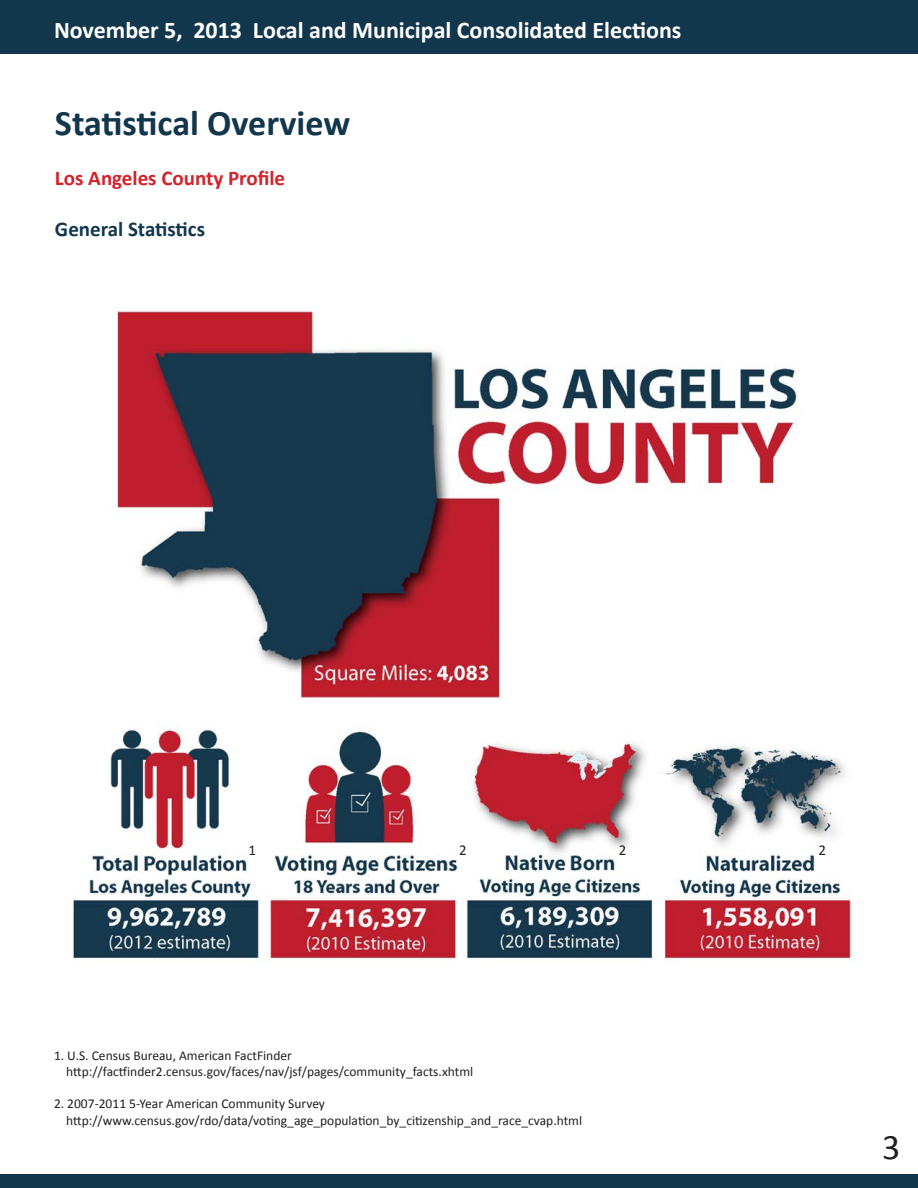
<style>
.page{position:relative;width:918px;height:1188px;background:#fff}
.page>*{position:absolute;margin:0;border:0;box-sizing:border-box;transform-origin:0 0}
.t1{font:700 36px "Calibri";color:#12374c}
.t2{font:36px "Calibri";color:#231f20}
.t3{font:700 24px "Calibri";color:#fff}
.t4{font:700 21px "Calibri";color:#d1232a}
.t5{font:700 21px "Calibri";color:#12374c}
.t6{font:15px "Calibri";color:#231f20}
.t7{font:13.5px "Calibri";color:#231f20}
</style>
<div class="page">
<div style="left:0;top:0;width:918px;height:54px;background:#12374c"></div>
<div style="left:0;top:1174px;width:918px;height:14px;background:#12374c"></div>
<img style="left:72px;top:308px;width:787px;height:652px">
<h2 class="t3" style="left:54px;top:14px;width:629px">November 5, 2013 Local and Municipal Consolidated Elections</h2>
<p class="t1" style="left:55px;top:100px;width:297px">Statistical Overview</p>
<p class="t4" style="left:55px;top:165px;width:232px">Los Angeles County Profile</p>
<p class="t5" style="left:55px;top:215px;width:152px">General Statistics</p>
<p class="t6" style="left:248px;top:840px;width:9px">1</p>
<p class="t6" style="left:459px;top:840px;width:9px">2</p>
<p class="t6" style="left:619px;top:840px;width:9px">2</p>
<p class="t6" style="left:819px;top:840px;width:9px">2</p>
<p class="t7" style="left:54px;top:1047px;width:239px">1. U.S. Census Bureau, American FactFinder</p>
<p class="t7" style="left:66px;top:1063px;width:409px">http://factfinder2.census.gov/faces/nav/jsf/pages/community_facts.xhtml</p>
<p class="t7" style="left:54px;top:1095px;width:273px">2. 2007-2011 5-Year American Community Survey</p>
<p class="t7" style="left:66px;top:1112px;width:517px">http://www.census.gov/rdo/data/voting_age_population_by_citizenship_and_race_cvap.html</p>
<h1 class="t2" style="left:882px;top:1124px;width:20px">3</h1>
</div>
